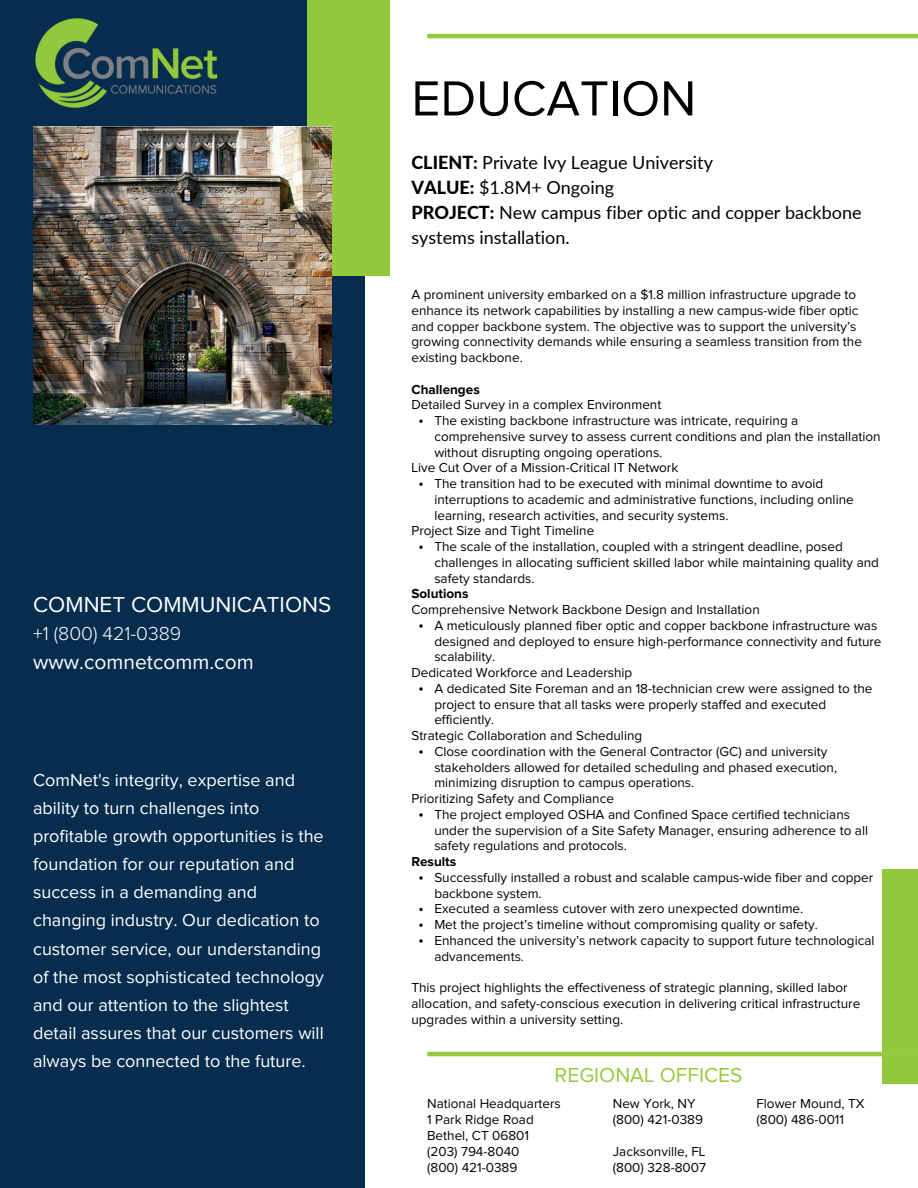
<style>
.page{position:relative;width:918px;height:1188px;background:#fff}
.page>*{position:absolute;margin:0;border:0;box-sizing:border-box;transform-origin:0 0}
.t1{font:51px "Proxima Nova";color:#000}
.t2{font:22.5px "Proxima Nova";color:#fff}
.t3{font:21px "Proxima Nova";color:#fff}
.t4{font:21px "Proxima Nova";color:#96c93f}
.t5{font:300 19.5px "Proxima Nova";color:#fff}
.t6{font:18px/28.2px "Proxima Nova";color:#fff}
.t7{font:18px/24.8px "Lato";color:#000}
.t8{font:13.5px/15.8px "Proxima Nova";color:#000}
.t9{font:700 13.5px "Proxima Nova";color:#000}
.s1{font-weight:800}
</style>
<div class="page">
<div style="left:0;top:0;width:365px;height:1188px;background:#062c4e"></div>
<div style="left:307px;top:0;width:83px;height:275px;background:#94c93d"></div>
<hr style="left:427px;top:34px;width:491px;height:4px;background:#96c93f">
<img style="left:33px;top:127px;width:298px;height:298px">
<div style="left:883px;top:869px;width:35px;height:215px;background:#94c93d"></div>
<svg style="left:419px;top:420px;width:4px;height:3px"></svg>
<svg style="left:419px;top:483px;width:4px;height:3px"></svg>
<svg style="left:419px;top:546px;width:4px;height:3px"></svg>
<svg style="left:419px;top:624px;width:4px;height:4px"></svg>
<svg style="left:419px;top:687px;width:4px;height:4px"></svg>
<svg style="left:419px;top:750px;width:4px;height:4px"></svg>
<svg style="left:419px;top:813px;width:4px;height:4px"></svg>
<svg style="left:419px;top:876px;width:4px;height:4px"></svg>
<svg style="left:419px;top:908px;width:4px;height:3px"></svg>
<svg style="left:419px;top:924px;width:4px;height:3px"></svg>
<svg style="left:419px;top:939px;width:4px;height:4px"></svg>
<img style="left:35px;top:18px;width:183px;height:90px">
<hr style="left:427px;top:1052px;width:491px;height:4px;background:#96c93f">
<p class="t2" style="left:33px;top:594px;width:300px">COMNET COMMUNICATIONS</p>
<p class="t5" style="left:33px;top:622px;width:150px">+1 (800) 421-0389</p>
<p class="t3" style="left:33px;top:653px;width:222px">www.comnetcomm.com</p>
<p class="t6" style="left:33px;top:766px;width:292px">ComNet's integrity, expertise and ability to turn challenges into profitable growth opportunities is the foundation for our reputation and success in a demanding and changing industry. Our dedication to customer service, our understanding of the most sophisticated technology and our attention to the slightest detail assures that our customers will always be connected to the future.</p>
<h3 class="t1" style="left:411px;top:75px;width:286px">EDUCATION</h3>
<h4 class="t7" style="left:411px;top:150px;width:452px"><span class="s1">CLIENT:</span> Private Ivy League University<br><span class="s1">VALUE:</span> $1.8M+ Ongoing<br><span class="s1">PROJECT:</span> New campus fiber optic and copper backbone systems installation.</h4>
<p class="t8" style="left:411px;top:287px;width:452px">A prominent university embarked on a $1.8 million infrastructure upgrade to enhance its network capabilities by installing a new campus-wide fiber optic and copper backbone system. The objective was to support the university’s growing connectivity demands while ensuring a seamless transition from the existing backbone.</p>
<p class="t9" style="left:411px;top:383px;width:70px">Challenges</p>
<p class="t8" style="left:411px;top:398px;width:251px">Detailed Survey in a complex Environment</p>
<p class="t8" style="left:434px;top:413px;width:448px">The existing backbone infrastructure was intricate, requiring a comprehensive survey to assess current conditions and plan the installation without disrupting ongoing operations.</p>
<p class="t8" style="left:411px;top:461px;width:268px">Live Cut Over of a Mission-Critical IT Network</p>
<p class="t8" style="left:434px;top:476px;width:421px">The transition had to be executed with minimal downtime to avoid interruptions to academic and administrative functions, including online learning, research activities, and security systems.</p>
<p class="t8" style="left:411px;top:524px;width:184px">Project Size and Tight Timeline</p>
<p class="t8" style="left:434px;top:539px;width:446px">The scale of the installation, coupled with a stringent deadline, posed challenges in allocating sufficient skilled labor while maintaining quality and safety standards.</p>
<h5 class="t9" style="left:411px;top:588px;width:59px">Solutions</h5>
<p class="t8" style="left:411px;top:602px;width:350px">Comprehensive Network Backbone Design and Installation</p>
<p class="t8" style="left:434px;top:618px;width:449px">A meticulously planned fiber optic and copper backbone infrastructure was designed and deployed to ensure high-performance connectivity and future scalability.</p>
<p class="t8" style="left:411px;top:665px;width:222px">Dedicated Workforce and Leadership</p>
<p class="t8" style="left:434px;top:681px;width:440px">A dedicated Site Foreman and an 18-technician crew were assigned to the project to ensure that all tasks were properly staffed and executed efficiently.</p>
<p class="t8" style="left:411px;top:728px;width:232px">Strategic Collaboration and Scheduling</p>
<p class="t8" style="left:434px;top:744px;width:404px">Close coordination with the General Contractor (GC) and university stakeholders allowed for detailed scheduling and phased execution, minimizing disruption to campus operations.</p>
<h2 class="t8" style="left:411px;top:791px;width:204px">Prioritizing Safety and Compliance</h2>
<p class="t8" style="left:434px;top:807px;width:435px">The project employed OSHA and Confined Space certified technicians under the supervision of a Site Safety Manager, ensuring adherence to all safety regulations and protocols.</p>
<p class="t9" style="left:411px;top:856px;width:46px">Results</p>
<p class="t8" style="left:434px;top:870px;width:440px">Successfully installed a robust and scalable campus-wide fiber and copper backbone system.</p>
<p class="t8" style="left:434px;top:902px;width:370px">Executed a seamless cutover with zero unexpected downtime.</p>
<p class="t8" style="left:434px;top:917px;width:385px">Met the project’s timeline without compromising quality or safety.</p>
<p class="t8" style="left:434px;top:933px;width:442px">Enhanced the university’s network capacity to support future technological advancements.</p>
<p class="t8" style="left:411px;top:980px;width:450px">This project highlights the effectiveness of strategic planning, skilled labor allocation, and safety-conscious execution in delivering critical infrastructure upgrades within a university setting.</p>
<p class="t4" style="left:555px;top:1065px;width:189px">REGIONAL OFFICES</p>
<h1 class="t8" style="left:613px;top:1096px;width:84px">New York, NY</h1>
<h4 class="t8" style="left:613px;top:1112px;width:92px">(800) 421-0389</h4>
<p class="t8" style="left:613px;top:1144px;width:94px">Jacksonville, FL</p>
<p class="t8" style="left:613px;top:1160px;width:95px">(800) 328-8007</p>
<p class="t8" style="left:427px;top:1096px;width:135px">National Headquarters</p>
<p class="t8" style="left:427px;top:1112px;width:108px">1 Park Ridge Road</p>
<p class="t8" style="left:427px;top:1128px;width:103px">Bethel, CT 06801</p>
<p class="t8" style="left:427px;top:1144px;width:94px">(203) 794-8040</p>
<p class="t8" style="left:427px;top:1160px;width:92px">(800) 421-0389</p>
<p class="t8" style="left:757px;top:1096px;width:109px">Flower Mound, TX</p>
<p class="t8" style="left:757px;top:1112px;width:89px">(800) 486-0011</p>
</div>
